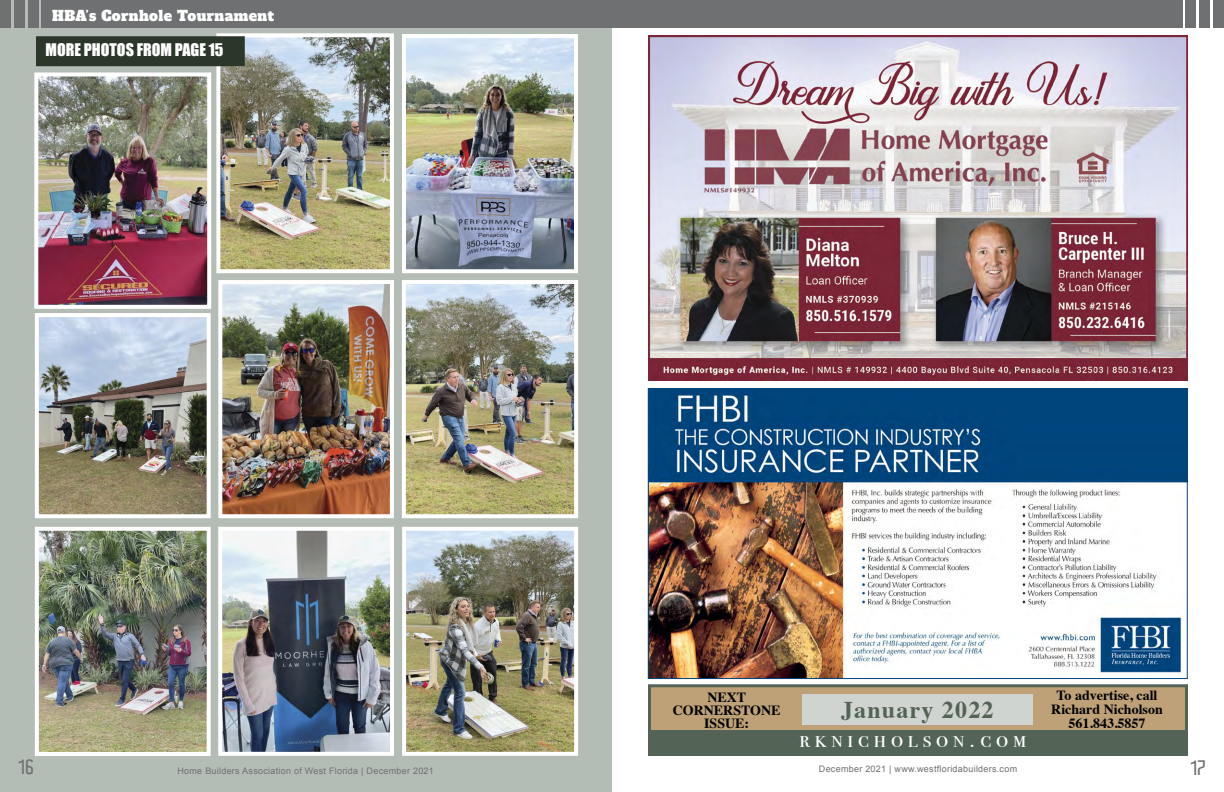
<style>
.page{position:relative;width:1224px;height:792px;background:#fff}
.page>*{position:absolute;margin:0;border:0;box-sizing:border-box;transform-origin:0 0}
.t1{font:24px "Bodoni Svty Two SCITCTT";letter-spacing:.2em;color:#fff}
.t2{font:700 24px "Times";letter-spacing:.05em;color:#536456}
.t3{font:600 20px "Aldo";color:#6f7072}
.t4{font:16px "Impact";color:#fff}
.t5{font:700 14px/14px "Times";color:#000;text-align:center}
.t6{font:14px "Alfa Slab One";letter-spacing:.03em;color:#fff}
.t7{font:9px "Arial";letter-spacing:.03em;color:#6f7072}
</style>
<div class="page">
<div style="left:0;top:0;width:612px;height:792px;background:#b3bdb5"></div>
<img style="left:223px;top:532px;width:166px;height:219px">
<div style="left:218px;top:527px;width:176px;height:229px;border:4px solid #fff"></div>
<div style="left:1213px;top:0;width:11px;height:28px;background:#6f7072"></div>
<div style="left:612px;top:0;width:570px;height:28px;background:#6f7072"></div>
<div style="left:42px;top:0;width:570px;height:28px;background:#6f7072"></div>
<div style="left:0;top:0;width:11px;height:28px;background:#6f7072"></div>
<div style="left:14px;top:0;width:11px;height:28px;background:#6f7072"></div>
<div style="left:28px;top:0;width:11px;height:28px;background:#6f7072"></div>
<div style="left:1199px;top:0;width:11px;height:28px;background:#6f7072"></div>
<div style="left:1185px;top:0;width:11px;height:28px;background:#6f7072"></div>
<img style="left:649px;top:35px;width:539px;height:346px">
<img style="left:650px;top:390px;width:536px;height:287px">
<div style="left:648px;top:388px;width:540px;height:291px;border:1px solid #00457c"></div>
<div style="left:648px;top:684px;width:540px;height:72px;background:#bea177;border:3px solid #536456"></div>
<div style="left:648px;top:730px;width:538px;height:26px;background:#536456"></div>
<div style="left:802px;top:695px;width:231px;height:30px;background:#cfd4d0"></div>
<img style="left:407px;top:532px;width:166px;height:219px">
<div style="left:402px;top:527px;width:176px;height:229px;border:4px solid #fff"></div>
<img style="left:40px;top:318px;width:166px;height:195px">
<div style="left:35px;top:313px;width:176px;height:205px;border:4px solid #fff"></div>
<img style="left:223px;top:285px;width:166px;height:228px">
<div style="left:218px;top:280px;width:176px;height:238px;border:4px solid #fff"></div>
<img style="left:39px;top:77px;width:167px;height:227px">
<div style="left:34px;top:72px;width:177px;height:237px;border:4px solid #fff"></div>
<img style="left:407px;top:285px;width:166px;height:228px">
<div style="left:402px;top:280px;width:176px;height:238px;border:4px solid #fff"></div>
<img style="left:407px;top:39px;width:166px;height:229px">
<div style="left:402px;top:34px;width:176px;height:239px;border:4px solid #fff"></div>
<img style="left:221px;top:38px;width:168px;height:230px">
<div style="left:216px;top:33px;width:178px;height:240px;border:4px solid #fff"></div>
<img style="left:40px;top:532px;width:166px;height:219px">
<div style="left:35px;top:527px;width:176px;height:229px;border:4px solid #fff"></div>
<div style="left:36px;top:36px;width:209px;height:30px;background:#2b3729"></div>
<h3 class="t6" style="left:52px;top:3px;width:223px">HBA’s Cornhole Tournament</h3>
<h3 class="t4" style="left:46px;top:37px;width:179px">MORE PHOTOS FROM PAGE 15</h3>
<h2 class="t3" style="left:19px;top:756px;width:17px">16</h2>
<p class="t7" style="left:178px;top:765px;width:258px">Home Builders Association of West Florida | December 2021</p>
<h3 class="t5" style="left:673px;top:689px;width:109px;line-height:13px">NEXT<br>CORNERSTONE<br>ISSUE:</h3>
<h1 class="t2" style="left:841px;top:687px;width:154px">January 2022</h1>
<h1 class="t1" style="left:800px;top:725px;width:228px">rknicholson.com</h1>
<h3 class="t5" style="left:1051px;top:687px;width:113px">To advertise, call<br>Richard Nicholson<br>561.843.5857</h3>
<p class="t7" style="left:819px;top:763px;width:200px">December 2021 | www.westfloridabuilders.com</p>
<h2 class="t3" style="left:1191px;top:757px;width:17px">17</h2>
</div>
